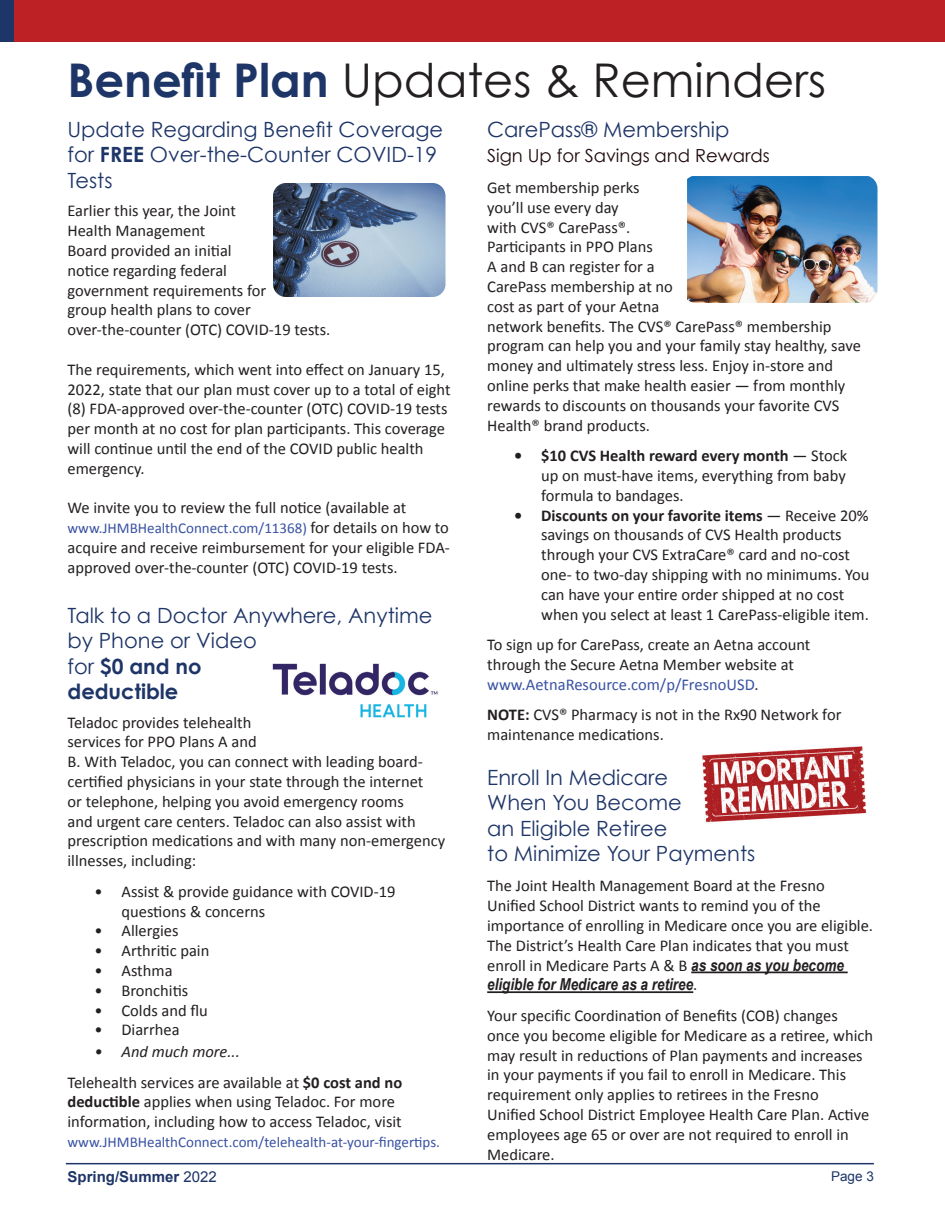
<style>
.page{position:relative;width:945px;height:1215px;background:#fff}
.page>*{position:absolute;margin:0;border:0;box-sizing:border-box;transform-origin:0 0}
.t1{font:46.5px "Century Gothic";color:#231f20}
.t2{font:21px/25.2px "Century Gothic";color:#1e3568}
.t3{font:18px "Century Gothic";color:#1e090b}
.t4{font:16.5px/19.8px "Calibri";color:#231f20}
.t5{font:italic 700 16.5px "Arial Narrow";color:#231f20}
.t6{font:15px "Calibri";color:#3952a3}
.t7{font:700 15px "Arial";color:#1e3568}
.t8{font:13.5px "Arial";color:#1e3568}
.s1{font-weight:700;color:#1e3568}
.s2{font-weight:700}
.s3{font-size:16.5px;color:#231f20}
.s4{font-style:italic}
.s5{color:#3952a3}
.s6{font-family:"Arial Narrow";font-weight:700;font-style:italic}
.s7{font-family:"Calibri";font-weight:400;font-style:normal}
.s8{font-weight:400}
</style>
<div class="page">
<hr style="left:691px;top:972px;width:157px;height:1px;background:#231f20">
<hr style="left:487px;top:991px;width:206px;height:2px;background:#231f20">
<div style="left:14px;top:0;width:931px;height:41px;background:#bd2126"></div>
<div style="left:0;top:0;width:14px;height:41px;background:#1e3568"></div>
<hr style="left:66px;top:1163px;width:808px;height:1px;background:#1e3568">
<img style="left:272px;top:663px;width:166px;height:55px">
<img style="left:702px;top:746px;width:164px;height:77px">
<img style="left:273px;top:183px;width:173px;height:114px">
<img style="left:687px;top:176px;width:191px;height:127px">
<h1 class="t1" style="left:68px;top:51px;width:760px"><span class="s1">Benefit Plan</span> Updates &amp; Reminders</h1>
<p class="t2" style="left:68px;top:117px;width:377px">Update Regarding Benefit Coverage for <span class="s2">FREE</span> Over-the-Counter COVID-19<br>Tests</p>
<p class="t4" style="left:68px;top:201px;width:264px">Earlier this year, the Joint<br>Health Management<br>Board provided an initial<br>notice regarding federal<br>government requirements for<br>group health plans to cover over-the-counter (OTC) COVID-19 tests.</p>
<p class="t4" style="left:68px;top:360px;width:385px">The requirements, which went into effect on January 15, 2022, state that our plan must cover up to a total of eight (8) FDA-approved over-the-counter (OTC) COVID-19 tests per month at no cost for plan participants. This coverage will continue until the end of the COVID public health emergency.</p>
<p class="t4" style="left:68px;top:498px;width:340px">We invite you to review the full notice (available at</p>
<p class="t6" style="left:68px;top:519px;width:383px">www.JHMBHealthConnect.com/11368) <span class="s3">for details on how to</span></p>
<p class="t4" style="left:68px;top:538px;width:384px">acquire and receive reimbursement for your eligible FDA&shy;approved over-the-counter (OTC) COVID-19 tests.</p>
<p class="t2" style="left:68px;top:603px;width:366px">Talk to a Doctor Anywhere, Anytime by Phone or Video<br>for <span class="s2">$0 and no<br>deductible</span></p>
<p class="t4" style="left:68px;top:712px;width:379px">Teladoc provides telehealth<br>services for PPO Plans A and<br>B. With Teladoc, you can connect with leading board&shy;certified physicians in your state through the internet<br>or telephone, helping you avoid emergency rooms<br>and urgent care centers. Teladoc can also assist with prescription medications and with many non-emergency illnesses, including:</p>
<p class="t4" style="left:121px;top:882px;width:276px;text-indent:-27px">• Assist &amp; provide guidance with COVID-19 questions &amp; concerns</p>
<p class="t4" style="left:94px;top:921px;width:86px">• Allergies</p>
<p class="t4" style="left:94px;top:941px;width:116px">• Arthritic pain</p>
<p class="t4" style="left:94px;top:961px;width:80px">• Asthma</p>
<p class="t4" style="left:94px;top:981px;width:95px">• Bronchitis</p>
<p class="t4" style="left:94px;top:1000px;width:115px">• Colds and flu</p>
<p class="t4" style="left:94px;top:1020px;width:87px">• Diarrhea</p>
<p class="t4" style="left:67px;top:1036px;width:336px;line-height:30.6px;text-indent:27px"><span class="s4">• And much more...<br></span>Telehealth services are available at <span class="s2">$0 cost and no</span></p>
<p class="t4" style="left:67px;top:1092px;width:336px"><span class="s2">deductible</span> applies when using Teladoc. For more information, including how to access Teladoc, visit</p>
<p class="t6" style="left:68px;top:1133px;width:374px">www.JHMBHealthConnect.com/telehealth-at-your-fingertips.</p>
<p class="t2" style="left:487px;top:117px;width:244px">CarePass® Membership</p>
<p class="t3" style="left:487px;top:145px;width:284px">Sign Up for Savings and Rewards</p>
<p class="t4" style="left:487px;top:178px;width:375px">Get membership perks<br>you’ll use every day<br>with CVS® CarePass®.<br>Participants in PPO Plans<br>A and B can register for a<br>CarePass membership at no<br>cost as part of your Aetna<br>network benefits. The CVS® CarePass® membership program can help you and your family stay healthy, save money and ultimately stress less. Enjoy in-store and online perks that make health easier — from monthly rewards to discounts on thousands your favorite CVS Health® brand products.</p>
<p class="t4" style="left:541px;top:446px;width:308px;text-align:justify;text-indent:-27px"><span class="s2">• $10 CVS Health reward every month</span> — Stock up on must-have items, everything from baby formula to bandages.</p>
<p class="t4" style="left:541px;top:505px;width:330px;text-indent:-27px"><span class="s2">• Discounts on your favorite items</span> — Receive 20% savings on thousands of CVS Health products through your CVS ExtraCare® card and no-cost one- to two-day shipping with no minimums. You can have your entire order shipped at no cost when you select at least 1 CarePass-eligible item.</p>
<p class="t4" style="left:487px;top:635px;width:325px">To sign up for CarePass, create an Aetna account through the Secure Aetna Member website at <span class="s5">www.AetnaResource.com/p/FresnoUSD</span>.</p>
<p class="t4" style="left:487px;top:705px;width:356px"><span class="s2">NOTE:</span> CVS® Pharmacy is not in the Rx90 Network for maintenance medications.</p>
<p class="t2" style="left:487px;top:765px;width:270px">Enroll In Medicare<br>When You Become<br>an Eligible Retiree<br>to Minimize Your Payments</p>
<p class="t4" style="left:487px;top:876px;width:387px">The Joint Health Management Board at the Fresno Unified School District wants to remind you of the importance of enrolling in Medicare once you are eligible.<br>The District’s Health Care Plan indicates that you must enroll in Medicare Parts A &amp; B <span class="s6">as soon as you become</span></p>
<p class="t5" style="left:487px;top:972px;width:212px">eligible for Medicare as a retiree<span class="s7">.</span></p>
<p class="t4" style="left:487px;top:1006px;width:387px">Your specific Coordination of Benefits (COB) changes once you become eligible for Medicare as a retiree, which may result in reductions of Plan payments and increases in your payments if you fail to enroll in Medicare. This requirement only applies to retirees in the Fresno<br>Unified School District Employee Health Care Plan. Active employees age 65 or over are not required to enroll in Medicare.</p>
<p class="t7" style="left:68px;top:1167px;width:151px">Spring/Summer <span class="s8">2022</span></p>
<p class="t8" style="left:831px;top:1168px;width:44px">Page 3</p>
</div>
